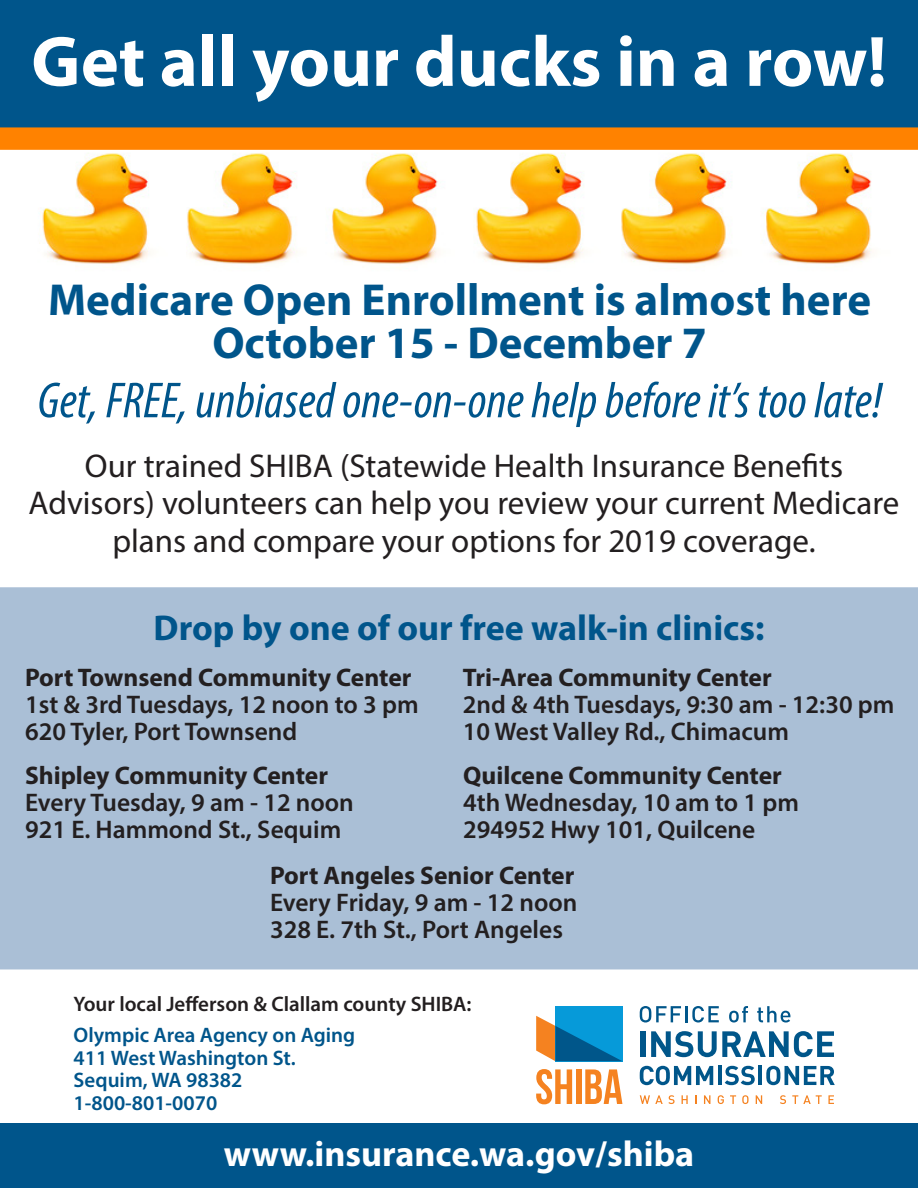
<style>
.page{position:relative;width:918px;height:1188px;background:#fff}
.page>*{position:absolute;margin:0;border:0;box-sizing:border-box;transform-origin:0 0}
.t1{font:700 72px "Myriad Pro";color:#fff}
.t2{font:italic condensed 51px "Myriad Pro";color:#00558b}
.t3{font:700 45px "Myriad Pro";color:#00558b}
.t4{font:700 36px "Myriad Pro";color:#00558b}
.t5{font:700 36px "Myriad Pro";color:#fff}
.t6{font:33px/37.5px "Myriad Pro";color:#231f20;text-align:center}
.t7{font:600 25.5px "Myriad Pro";color:#231f20}
.t8{font:700 25.5px "Myriad Pro";color:#231f20}
.t9{font:600 21px "Myriad Pro";color:#00558b}
.t10{font:600 21px "Myriad Pro";color:#231f20}
</style>
<div class="page">
<img style="left:39px;top:153px;width:833px;height:112px">
<svg style="left:0;top:127px;width:918px;height:23px;background:#fa8204"></svg>
<div style="left:0;top:587px;width:918px;height:382px;background:#aabfd6"></div>
<div style="left:0;top:0;width:918px;height:127px;background:#00558b"></div>
<div style="left:0;top:1123px;width:918px;height:65px;background:#00558b"></div>
<svg style="left:640px;top:1095px;width:35px;height:9px"></svg>
<svg style="left:682px;top:1095px;width:6px;height:9px"></svg>
<svg style="left:704px;top:1095px;width:6px;height:9px"></svg>
<svg style="left:718px;top:1095px;width:6px;height:9px"></svg>
<svg style="left:730px;top:1095px;width:6px;height:9px"></svg>
<svg style="left:742px;top:1095px;width:7px;height:9px"></svg>
<svg style="left:756px;top:1095px;width:6px;height:9px"></svg>
<svg style="left:780px;top:1095px;width:6px;height:9px"></svg>
<svg style="left:792px;top:1095px;width:30px;height:9px"></svg>
<svg style="left:828px;top:1095px;width:6px;height:9px"></svg>
<div style="left:640px;top:1031px;width:5px;height:26px;background:#00568a"></div>
<svg style="left:651px;top:1031px;width:183px;height:26px"></svg>
<svg style="left:640px;top:1066px;width:73px;height:19px"></svg>
<hr style="left:718px;top:1066px;width:4px;height:19px;background:#00568a">
<svg style="left:725px;top:1066px;width:30px;height:19px"></svg>
<hr style="left:759px;top:1066px;width:3px;height:19px;background:#00568a">
<svg style="left:766px;top:1066px;width:69px;height:19px"></svg>
<svg style="left:640px;top:1006px;width:41px;height:17px"></svg>
<hr style="left:685px;top:1006px;width:3px;height:16px;background:#00568a">
<svg style="left:692px;top:1006px;width:27px;height:17px"></svg>
<svg style="left:729px;top:1006px;width:19px;height:17px"></svg>
<svg style="left:757px;top:1006px;width:33px;height:17px"></svg>
<svg style="left:536px;top:1069px;width:36px;height:35px"></svg>
<div style="left:576px;top:1069px;width:5px;height:35px;background:#f58220"></div>
<svg style="left:585px;top:1069px;width:37px;height:35px"></svg>
<div style="left:555px;top:1006px;width:67px;height:55px;background:#069ad9"></div>
<svg style="left:536px;top:1016px;width:86px;height:45px"></svg>
<p class="t1" style="left:31px;top:15px;width:857px">Get all your ducks in a row!</p>
<p class="t3" style="left:48px;top:270px;width:825px">Medicare Open Enrollment is almost here</p>
<p class="t3" style="left:212px;top:314px;width:496px">October 15 - December 7</p>
<p class="t2" style="left:37px;top:370px;width:846px">Get, FREE, unbiased one-on-one help before it’s too late!</p>
<p class="t6" style="left:29px;top:446px;width:872px">Our trained SHIBA (Statewide Health Insurance Benefits<br>Advisors) volunteers can help you review your current Medicare plans and compare your options for 2019 coverage.</p>
<p class="t4" style="left:154px;top:604px;width:612px">Drop by one of our free walk-in clinics:</p>
<p class="t8" style="left:25px;top:661px;width:388px">Port Townsend Community Center</p>
<p class="t7" style="left:25px;top:689px;width:395px">1st &amp; 3rd Tuesdays, 12 noon to 3 pm</p>
<p class="t7" style="left:25px;top:716px;width:274px">620 Tyler, Port Townsend</p>
<p class="t8" style="left:463px;top:661px;width:310px">Tri-Area Community Center</p>
<p class="t7" style="left:463px;top:689px;width:433px">2nd &amp; 4th Tuesdays, 9:30 am - 12:30 pm</p>
<p class="t7" style="left:463px;top:716px;width:328px">10 West Valley Rd., Chimacum</p>
<p class="t8" style="left:463px;top:759px;width:320px">Quilcene Community Center</p>
<p class="t7" style="left:463px;top:786px;width:337px">4th Wednesday, 10 am to 1 pm</p>
<p class="t7" style="left:463px;top:813px;width:294px">294952 Hwy 101, Quilcene</p>
<p class="t8" style="left:25px;top:759px;width:305px">Shipley Community Center</p>
<p class="t7" style="left:25px;top:786px;width:330px">Every Tuesday, 9 am - 12 noon</p>
<p class="t7" style="left:25px;top:813px;width:318px">921 E. Hammond St., Sequim</p>
<p class="t8" style="left:270px;top:859px;width:306px">Port Angeles Senior Center</p>
<p class="t7" style="left:270px;top:887px;width:309px">Every Friday, 9 am - 12 noon</p>
<p class="t7" style="left:270px;top:914px;width:294px">328 E. 7th St., Port Angeles</p>
<p class="t10" style="left:74px;top:990px;width:399px">Your local Jefferson &amp; Clallam county SHIBA:</p>
<p class="t9" style="left:74px;top:1022px;width:283px">Olympic Area Agency on Aging</p>
<p class="t9" style="left:74px;top:1044px;width:224px">411 West Washington St.</p>
<p class="t9" style="left:74px;top:1067px;width:170px">Sequim, WA 98382</p>
<p class="t9" style="left:74px;top:1089px;width:145px">1-800-801-0070</p>
<p class="t5" style="left:224px;top:1130px;width:472px">www.insurance.wa.gov/shiba</p>
</div>
